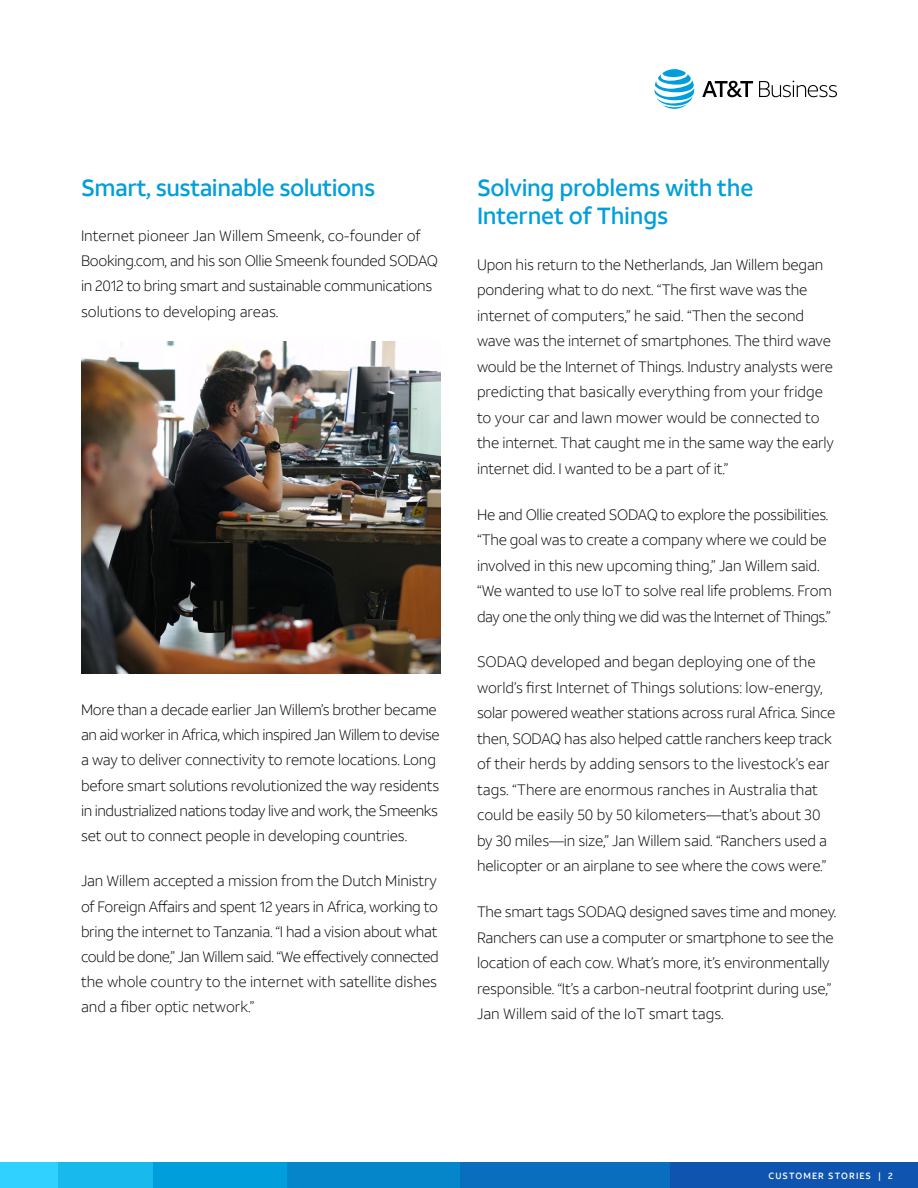
<style>
.page{position:relative;width:918px;height:1188px;background:#fff}
.page>*{position:absolute;margin:0;border:0;box-sizing:border-box;transform-origin:0 0}
.t1{font:500 23.25px/28.5px "ATT Aleck Sans";letter-spacing:-.02em;color:#009fdb}
.t2{font:300 15px/25.5px "ATT Aleck Sans";letter-spacing:-.01em;color:#090304}
.t3{font:500 9px "ATT Aleck Sans";letter-spacing:.12em;color:#fff}
</style>
<div class="page">
<div style="left:669px;top:1163px;width:249px;height:25px;background:#0f54af"></div>
<div style="left:459px;top:1163px;width:211px;height:25px;background:#0a6ebe"></div>
<div style="left:287px;top:1163px;width:172px;height:25px;background:#0586cb"></div>
<div style="left:153px;top:1163px;width:134px;height:25px;background:#009fdb"></div>
<div style="left:57px;top:1163px;width:96px;height:25px;background:#18b9ed"></div>
<div style="left:0;top:1162px;width:57px;height:26px;background:#30d1ff"></div>
<svg style="left:654px;top:69px;width:40px;height:40px"></svg>
<svg style="left:702px;top:81px;width:51px;height:16px"></svg>
<svg style="left:759px;top:81px;width:78px;height:16px"></svg>
<img style="left:81px;top:341px;width:360px;height:332px">
<h1 class="t1" style="left:81px;top:173px;width:296px">Smart, sustainable solutions</h1>
<p class="t2" style="left:81px;top:223px;width:359px">Internet pioneer Jan Willem Smeenk, co-founder of Booking.com, and his son Ollie Smeenk founded SODAQ in 2012 to bring smart and sustainable communications solutions to developing areas.</p>
<p class="t2" style="left:81px;top:697px;width:360px">More than a decade earlier Jan Willem’s brother became an aid worker in Africa, which inspired Jan Willem to devise a way to deliver connectivity to remote locations. Long before smart solutions revolutionized the way residents in industrialized nations today live and work, the Smeenks set out to connect people in developing countries.</p>
<p class="t2" style="left:81px;top:868px;width:359px;text-align:justify">Jan Willem accepted a mission from the Dutch Ministry of Foreign Affairs and spent 12 years in Africa, working to bring the internet to Tanzania. “I had a vision about what could be done,” Jan Willem said. “We effectively connected the whole country to the internet with satellite dishes and a fiber optic network.”</p>
<h1 class="t1" style="left:477px;top:173px;width:278px">Solving problems with the<br>Internet of Things</h1>
<p class="t2" style="left:477px;top:252px;width:359px">Upon his return to the Netherlands, Jan Willem began pondering what to do next. “The first wave was the internet of computers,” he said. “Then the second wave was the internet of smartphones. The third wave would be the Internet of Things. Industry analysts were predicting that basically everything from your fridge to your car and lawn mower would be connected to the internet. That caught me in the same way the early internet did. I wanted to be a part of it.”</p>
<p class="t2" style="left:477px;top:502px;width:356px">He and Ollie created SODAQ to explore the possibilities. “The goal was to create a company where we could be involved in this new upcoming thing,” Jan Willem said. “We wanted to use IoT to solve real life problems. From day one the only thing we did was the Internet of Things.”</p>
<p class="t2" style="left:477px;top:649px;width:360px">SODAQ developed and began deploying one of the world’s first Internet of Things solutions: low-energy, solar powered weather stations across rural Africa. Since then, SODAQ has also helped cattle ranchers keep track of their herds by adding sensors to the livestock’s ear tags. “There are enormous ranches in Australia that could be easily 50 by 50 kilometers—that’s about 30 by 30 miles—in size,” Jan Willem said. “Ranchers used a helicopter or an airplane to see where the cows were.”</p>
<p class="t2" style="left:477px;top:899px;width:361px">The smart tags SODAQ designed saves time and money.<br>Ranchers can use a computer or smartphone to see the location of each cow. What’s more, it’s environmentally responsible. “It’s a carbon-neutral footprint during use,” Jan Willem said of the IoT smart tags.</p>
<p class="t3" style="left:768px;top:1170px;width:126px">CUSTOMER STORIES | 2</p>
</div>
